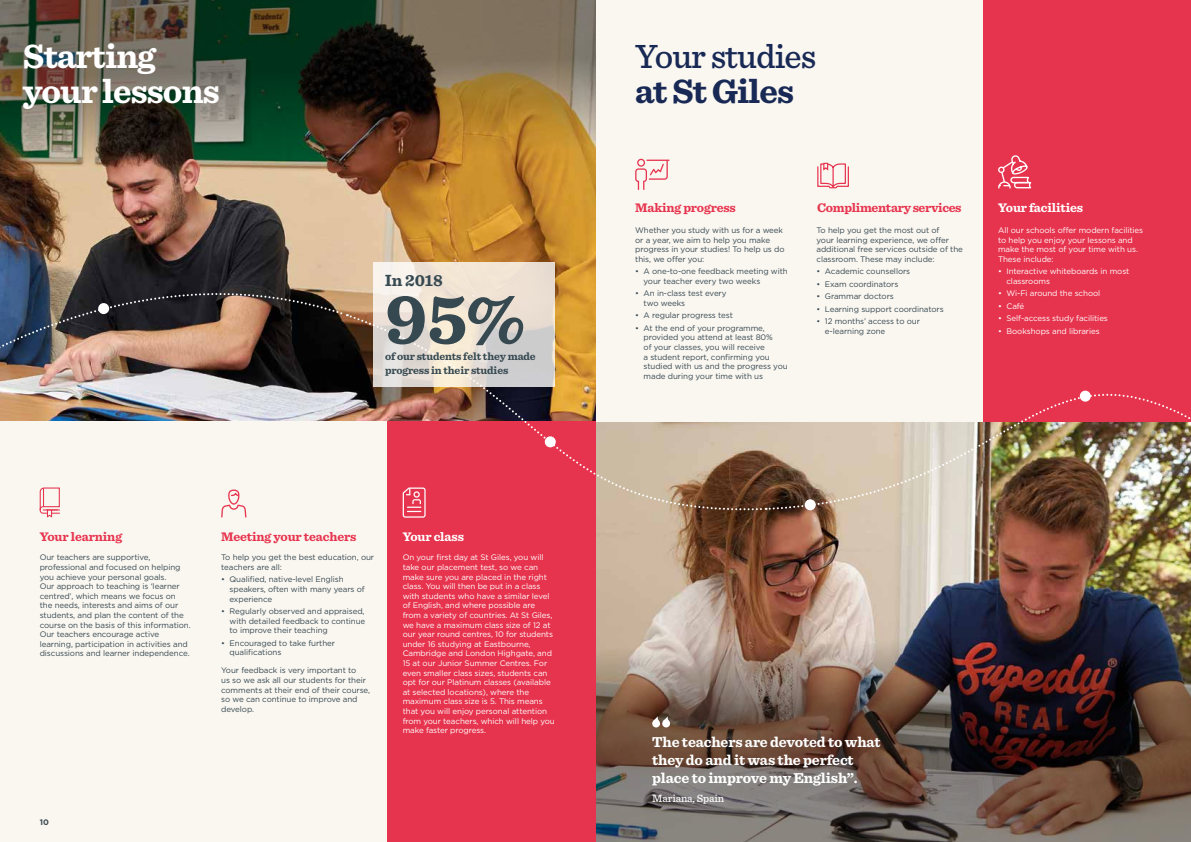
<style>
.page{position:relative;width:1191px;height:842px;background:#fff}
.page>*{position:absolute;margin:0;border:0;box-sizing:border-box;transform-origin:0 0}
.t1{font:700 72.8px "Sentinel";color:#364951}
.t2{font:700 35px/35px "Sentinel";letter-spacing:-.025em;color:#fff}
.t3{font:500 35px "Sentinel";letter-spacing:-.025em;color:#182955}
.t4{font:700 35px "Sentinel";letter-spacing:-.025em;color:#182955}
.t5{font:700 16.9px "Sentinel";letter-spacing:-.01em;color:#364951}
.t6{font:700 15px/18px "Sentinel";letter-spacing:-.01em;color:#fff}
.t7{font:700 13px "Sentinel";letter-spacing:-.01em;color:#e7344e}
.t8{font:700 13px "Sentinel";letter-spacing:-.01em;color:#fff}
.t9{font:700 11px/13.2px "Sentinel";letter-spacing:-.01em;color:#364951}
.t10{font:500 11px "Sentinel";letter-spacing:-.01em;color:#fff}
.t11{font:8px/9.6px "Gotham";letter-spacing:-.01em;color:#364951}
.t12{font:8px/9.6px "Gotham";letter-spacing:-.01em;color:#fff}
.t13{font:700 8px "Gotham";color:#364951}
</style>
<div class="page">
<img style="left:595px;top:421px;width:596px;height:215px">
<img style="left:595px;top:636px;width:596px;height:206px">
<div style="left:595px;top:0;width:397px;height:421px;background:#faf6f0"></div>
<img style="left:0;top:186px;width:595px;height:235px">
<div style="left:0;top:421px;width:397px;height:421px;background:#faf6f0"></div>
<div style="left:387px;top:421px;width:208px;height:421px;background:#e7344e"></div>
<div style="left:984px;top:0;width:207px;height:421px;background:#e7344e"></div>
<img style="left:0;top:0;width:595px;height:186px">
<svg style="left:221px;top:489px;width:26px;height:29px"></svg>
<svg style="left:403px;top:517px;width:22px;height:1px"></svg>
<img style="left:0;top:250px;width:347px;height:128px">
<svg style="left:348px;top:314px;width:417px;height:203px"></svg>
<svg style="left:767px;top:274px;width:424px;height:237px"></svg>
<div style="left:545px;top:436px;width:11px;height:11px;background:#fff;border-radius:50%"></div>
<div style="left:98px;top:303px;width:11px;height:11px;background:#fff;border-radius:50%"></div>
<svg style="left:39px;top:487px;width:21px;height:31px"></svg>
<svg style="left:998px;top:155px;width:34px;height:34px"></svg>
<svg style="left:817px;top:162px;width:32px;height:27px"></svg>
<svg style="left:635px;top:159px;width:34px;height:31px"></svg>
<div style="left:804px;top:499px;width:11px;height:11px;background:#fff;border-radius:50%"></div>
<div style="left:1079px;top:391px;width:11px;height:11px;background:#fff;border-radius:50%"></div>
<svg style="left:373px;top:263px;width:181px;height:124px"></svg>
<div style="left:652px;top:720px;width:8px;height:7px;background:#fff;border-radius:50%"></div>
<div style="left:662px;top:720px;width:8px;height:7px;background:#fff;border-radius:50%"></div>
<svg style="left:653px;top:716px;width:17px;height:7px"></svg>
<h2 class="t2" style="left:23px;top:37px;width:198px">Starting your lessons</h2>
<h3 class="t5" style="left:385px;top:267px;width:59px">In 2018</h3>
<h1 class="t1" style="left:385px;top:262px;width:141px">95%</h1>
<h3 class="t9" style="left:385px;top:350px;width:152px">of our students felt they made progress in their studies</h3>
<h3 class="t7" style="left:40px;top:527px;width:84px">Your learning</h3>
<h3 class="t7" style="left:221px;top:527px;width:137px">Meeting your teachers</h3>
<h3 class="t8" style="left:403px;top:527px;width:63px">Your class</h3>
<p class="t11" style="left:40px;top:552px;width:153px">Our teachers are supportive, professional and focused on helping you achieve your personal goals.<br>Our approach to teaching is ‘learner centred’, which means we focus on<br>the needs, interests and aims of our students, and plan the content of the course on the basis of this information.<br>Our teachers encourage active learning, participation in activities and discussions and learner independence.</p>
<p class="t11" style="left:221px;top:552px;width:154px">To help you get the best education, our teachers are all:</p>
<p class="t11" style="left:229px;top:575px;width:137px;text-indent:-8px">• Qualified, native-level English speakers, often with many years of experience</p>
<p class="t11" style="left:229px;top:606px;width:137px;text-align:justify;text-indent:-8px">• Regularly observed and appraised, with detailed feedback to continue to improve their teaching</p>
<p class="t11" style="left:229px;top:638px;width:107px;text-indent:-8px">• Encouraged to take further qualifications</p>
<p class="t11" style="left:221px;top:665px;width:150px">Your feedback is very important to<br>us so we ask all our students for their comments at their end of their course, so we can continue to improve and develop.</p>
<p class="t12" style="left:403px;top:552px;width:154px">On your first day at St Giles, you will take our placement test, so we can make sure you are placed in the right class. You will then be put in a class with students who have a similar level of English, and where possible are from a variety of countries. At St Giles, we have a maximum class size of 12 at our year round centres, 10 for students under 16 studying at Eastbourne, Cambridge and London Highgate, and 15 at our Junior Summer Centres. For even smaller class sizes, students can opt for our Platinum classes (available at selected locations), where the maximum class size is 5. This means that you will enjoy personal attention from your teachers, which will help you make faster progress.</p>
<p class="t13" style="left:40px;top:817px;width:11px">10</p>
<h2 class="t3" style="left:635px;top:29px;width:183px">Your studies</h2>
<h2 class="t4" style="left:635px;top:63px;width:160px">at St Giles</h2>
<h3 class="t7" style="left:635px;top:197px;width:102px">Making progress</h3>
<h3 class="t7" style="left:817px;top:197px;width:146px">Complimentary services</h3>
<h3 class="t8" style="left:998px;top:197px;width:86px">Your facilities</h3>
<p class="t11" style="left:635px;top:225px;width:151px">Whether you study with us for a week or a year, we aim to help you make progress in your studies! To help us do this, we offer you:</p>
<p class="t11" style="left:643px;top:266px;width:146px;text-indent:-8px">• A one-to-one feedback meeting with your teacher every two weeks</p>
<p class="t11" style="left:643px;top:289px;width:84px;text-indent:-8px">• An in-class test every two weeks</p>
<p class="t11" style="left:635px;top:311px;width:99px">• A regular progress test</p>
<p class="t11" style="left:643px;top:323px;width:146px;text-indent:-8px">• At the end of your programme, provided you attend at least 80%<br>of your classes, you will receive<br>a student report, confirming you studied with us and the progress you made during your time with us</p>
<p class="t11" style="left:816px;top:225px;width:148px">To help you get the most out of<br>your learning experience, we offer additional free services outside of the classroom. These may include:</p>
<p class="t11" style="left:816px;top:266px;width:95px">• Academic counsellors</p>
<p class="t11" style="left:816px;top:279px;width:83px">• Exam coordinators</p>
<p class="t11" style="left:816px;top:291px;width:79px">• Grammar doctors</p>
<p class="t11" style="left:816px;top:304px;width:129px">• Learning support coordinators</p>
<p class="t11" style="left:825px;top:316px;width:96px;text-indent:-8px">• 12 months’ access to our e-learning zone</p>
<p class="t12" style="left:998px;top:225px;width:147px">All our schools offer modern facilities to help you enjoy your lessons and make the most of your time with us.<br>These include:</p>
<p class="t12" style="left:1006px;top:266px;width:124px;text-indent:-8px">• Interactive whiteboards in most classrooms</p>
<p class="t12" style="left:998px;top:288px;width:104px">• Wi-Fi around the school</p>
<p class="t12" style="left:998px;top:301px;width:28px">• Café</p>
<p class="t12" style="left:998px;top:313px;width:111px">• Self-access study facilities</p>
<p class="t12" style="left:998px;top:326px;width:103px">• Bookshops and libraries</p>
<h3 class="t6" style="left:652px;top:732px;width:230px">The teachers are devoted to what they do and it was the perfect place to improve my English”.</h3>
<h3 class="t10" style="left:652px;top:790px;width:74px">Mariana, Spain</h3>
</div>
